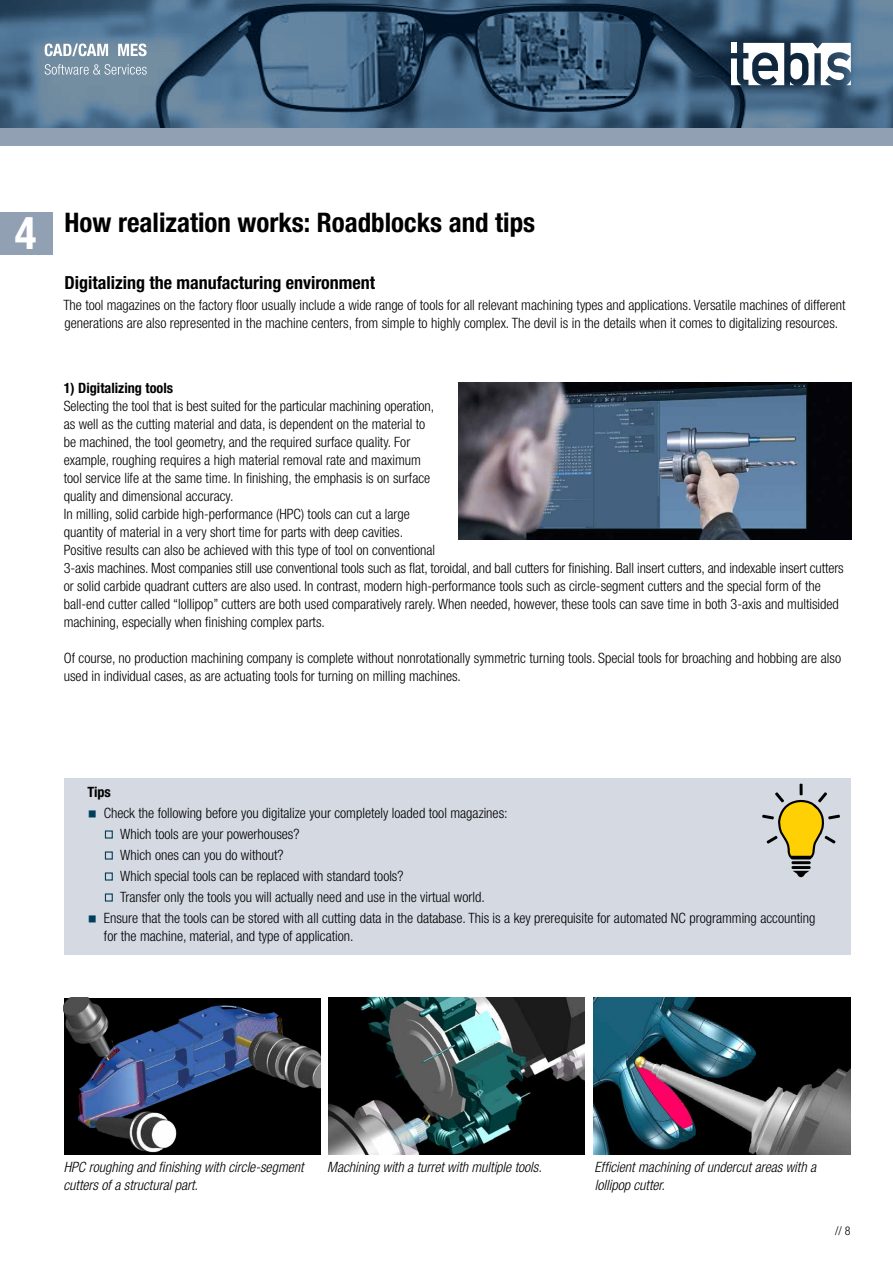
<style>
.page{position:relative;width:893px;height:1263px;background:#fff}
.page>*{position:absolute;margin:0;border:0;box-sizing:border-box;transform-origin:0 0}
.t1{font:700 condensed 45px "Helvetica Neue LT Std";color:#fff}
.t2{font:700 condensed 27px "Helvetica Neue LT Std";color:#000}
.t3{font:700 condensed 18px "Helvetica Neue LT Std";color:#000}
.t4{font:300 condensed 14.25px/18px "Helvetica Neue LT Std";color:#000}
.t5{font:italic 300 condensed 14.25px/18px "Helvetica Neue LT Std";color:#000}
.t6{font:700 condensed 14.25px "Helvetica Neue LT Std";color:#000}
.t7{font:300 condensed 12px "Helvetica Neue LT Std";color:#000}
.s1{font-family:"Minion Pro";font-weight:400;font-stretch:normal;font-size:24px;color:#003f5b}
</style>
<div class="page">
<img style="left:64px;top:998px;width:256px;height:156px">
<img style="left:328px;top:998px;width:257px;height:156px">
<img style="left:594px;top:998px;width:256px;height:156px">
<div style="left:64px;top:778px;width:786px;height:176px;background:#d4d9e2"></div>
<img style="left:458px;top:383px;width:393px;height:156px">
<hr style="left:791px;top:861px;width:20px;height:3px;background:#010202">
<hr style="left:791px;top:866px;width:20px;height:3px;background:#010202">
<svg style="left:793px;top:871px;width:16px;height:6px"></svg>
<svg style="left:762px;top:784px;width:78px;height:75px"></svg>
<svg style="left:0;top:0;width:893px;height:129px;background:#43637e"></svg>
<div style="left:0;top:129px;width:893px;height:17px;background:#92a0b3"></div>
<svg style="left:731px;top:43px;width:53px;height:42px"></svg>
<svg style="left:790px;top:43px;width:61px;height:42px"></svg>
<svg style="left:45px;top:44px;width:63px;height:12px"></svg>
<svg style="left:118px;top:44px;width:29px;height:12px"></svg>
<svg style="left:45px;top:64px;width:102px;height:11px"></svg>
<div style="left:0;top:213px;width:52px;height:42px;background:#92a0b3"></div>
<h1 class="t1" style="left:15px;top:206px;width:23px">4</h1>
<h2 class="t2" style="left:65px;top:206px;width:472px">How realization works: Roadblocks and tips</h2>
<p class="t3" style="left:65px;top:272px;width:312px">Digitalizing the manufacturing environment</p>
<p class="t4" style="left:63px;top:296px;width:784px">The tool magazines on the factory floor usually include a wide range of tools for all relevant machining types and applications. Versatile machines of different generations are also represented in the machine centers, from simple to highly complex. The devil is in the details when it comes to digitalizing resources.</p>
<p class="t6" style="left:64px;top:379px;width:111px">1) Digitalizing tools</p>
<p class="t4" style="left:64px;top:397px;width:782px">Selecting the tool that is best suited for the particular machining operation,<br>as well as the cutting material and data, is dependent on the material to<br>be machined, the tool geometry, and the required surface quality. For<br>example, roughing requires a high material removal rate and maximum<br>tool service life at the same time. In finishing, the emphasis is on surface<br>quality and dimensional accuracy.<br>In milling, solid carbide high-performance (HPC) tools can cut a large<br>quantity of material in a very short time for parts with deep cavities.<br>Positive results can also be achieved with this type of tool on conventional<br>3-axis machines. Most companies still use conventional tools such as flat, toroidal, and ball cutters for finishing. Ball insert cutters, and indexable insert cutters or solid carbide quadrant cutters are also used. In contrast, modern high-performance tools such as circle-segment cutters and the special form of the ball-end cutter called “lollipop” cutters are both used comparatively rarely. When needed, however, these tools can save time in both 3-axis and multisided machining, especially when finishing complex parts.</p>
<p class="t4" style="left:64px;top:649px;width:779px">Of course, no production machining company is complete without nonrotationally symmetric turning tools. Special tools for broaching and hobbing are also used in individual cases, as are actuating tools for turning on milling machines.</p>
<p class="t6" style="left:87px;top:783px;width:25px">Tips</p>
<p class="t4" style="left:87px;top:804px;width:422px"><span class="s1">■</span> Check the following before you digitalize your completely loaded tool magazines:</p>
<p class="t4" style="left:104px;top:825px;width:197px"><span class="s1">■</span> Which tools are your powerhouses?</p>
<p class="t4" style="left:104px;top:846px;width:181px"><span class="s1">■</span> Which ones can you do without?</p>
<p class="t4" style="left:104px;top:867px;width:301px"><span class="s1">■</span> Which special tools can be replaced with standard tools?</p>
<p class="t4" style="left:104px;top:888px;width:382px"><span class="s1">■</span> Transfer only the tools you will actually need and use in the virtual world.</p>
<p class="t4" style="left:104px;top:909px;width:713px;text-indent:-16px"><span class="s1">■</span> Ensure that the tools can be stored with all cutting data in the database. This is a key prerequisite for automated NC programming accounting for the machine, material, and type of application.</p>
<p class="t5" style="left:64px;top:1158px;width:241px">HPC roughing and finishing with circle-segment</p>
<p class="t5" style="left:327px;top:1158px;width:216px">Machining with a turret with multiple tools.</p>
<p class="t5" style="left:63px;top:1176px;width:136px">cutters of a structural part.</p>
<p class="t5" style="left:595px;top:1158px;width:223px">Efficient machining of undercut areas with a lollipop cutter.</p>
<p class="t7" style="left:835px;top:1224px;width:17px">// 8</p>
</div>
